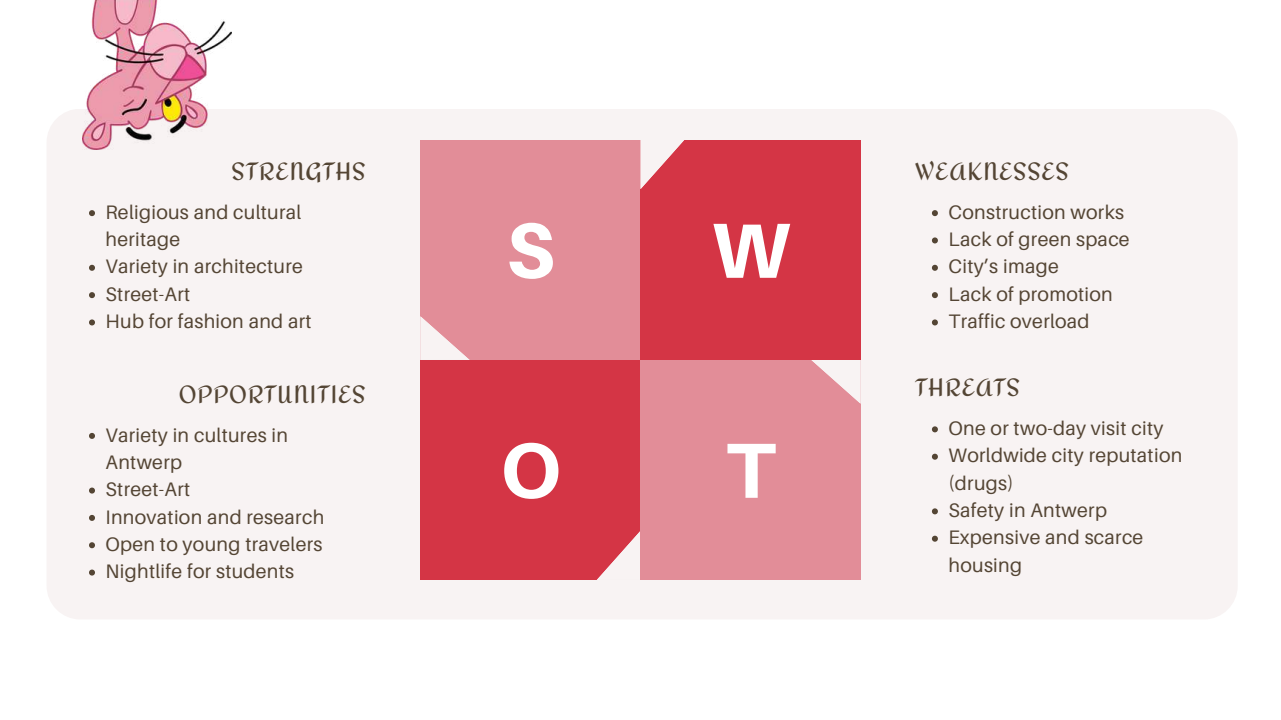
<style>
.page{position:relative;width:1281px;height:720px;background:#fff}
.page>*{position:absolute;margin:0;border:0;box-sizing:border-box;transform-origin:0 0}
.t1{font:800 78.25px "Aileron";color:#fff}
.t2{font:24.88px "Redressed";letter-spacing:.03em;color:#544534}
.t3{font:19.5px/27.4px "Aileron";letter-spacing:.015em;color:#544534}
</style>
<div class="page">
<div style="left:47px;top:109px;width:1190px;height:510px;background:#f8f3f3;border-radius:34px"></div>
<div style="left:420px;top:140px;width:220px;height:220px;background:#e28d98"></div>
<svg style="left:420px;top:316px;width:49px;height:44px"></svg>
<div style="left:420px;top:360px;width:220px;height:220px;background:#d43545"></div>
<svg style="left:597px;top:531px;width:43px;height:49px"></svg>
<div style="left:640px;top:140px;width:220px;height:220px;background:#d43545"></div>
<svg style="left:640px;top:140px;width:44px;height:49px"></svg>
<div style="left:640px;top:360px;width:220px;height:220px;background:#e28d98"></div>
<svg style="left:812px;top:360px;width:48px;height:43px"></svg>
<img style="left:82px;top:0;width:149px;height:149px">
<svg style="left:89px;top:210px;width:6px;height:6px"></svg>
<svg style="left:89px;top:265px;width:6px;height:6px"></svg>
<svg style="left:89px;top:292px;width:6px;height:6px"></svg>
<svg style="left:89px;top:319px;width:6px;height:6px"></svg>
<svg style="left:932px;top:210px;width:6px;height:6px"></svg>
<svg style="left:932px;top:237px;width:6px;height:6px"></svg>
<svg style="left:932px;top:265px;width:6px;height:6px"></svg>
<svg style="left:932px;top:292px;width:6px;height:6px"></svg>
<svg style="left:932px;top:319px;width:6px;height:6px"></svg>
<svg style="left:89px;top:433px;width:6px;height:6px"></svg>
<svg style="left:89px;top:488px;width:6px;height:6px"></svg>
<svg style="left:89px;top:515px;width:6px;height:6px"></svg>
<svg style="left:89px;top:542px;width:6px;height:6px"></svg>
<svg style="left:89px;top:570px;width:6px;height:6px"></svg>
<svg style="left:932px;top:426px;width:6px;height:6px"></svg>
<svg style="left:932px;top:454px;width:6px;height:6px"></svg>
<svg style="left:932px;top:508px;width:6px;height:6px"></svg>
<svg style="left:932px;top:536px;width:6px;height:6px"></svg>
<p class="t2" style="left:232px;top:157px;width:136px">STRENGTHS</p>
<p class="t3" style="left:106px;top:198px;width:208px">Religious and cultural heritage<br>Variety in architecture<br>Street-Art<br>Hub for fashion and art</p>
<p class="t2" style="left:179px;top:380px;width:188px">OPPORTUNITIES</p>
<p class="t3" style="left:106px;top:421px;width:220px">Variety in cultures in<br>Antwerp<br>Street-Art<br>Innovation and research<br>Open to young travelers<br>Nightlife for students</p>
<h1 class="t1" style="left:506px;top:202px;width:50px">S</h1>
<h1 class="t1" style="left:500px;top:422px;width:62px">O</h1>
<h1 class="t1" style="left:711px;top:202px;width:80px">W</h1>
<h1 class="t1" style="left:726px;top:422px;width:51px">T</h1>
<p class="t2" style="left:915px;top:157px;width:155px">WEAKNESSES</p>
<p class="t3" style="left:948px;top:198px;width:183px">Construction works<br>Lack of green space<br>City’s image<br>Lack of promotion<br>Traffic overload</p>
<p class="t2" style="left:915px;top:373px;width:106px">THREATS</p>
<p class="t3" style="left:948px;top:414px;width:235px">One or two-day visit city<br>Worldwide city reputation (drugs)<br>Safety in Antwerp<br>Expensive and scarce housing</p>
</div>
